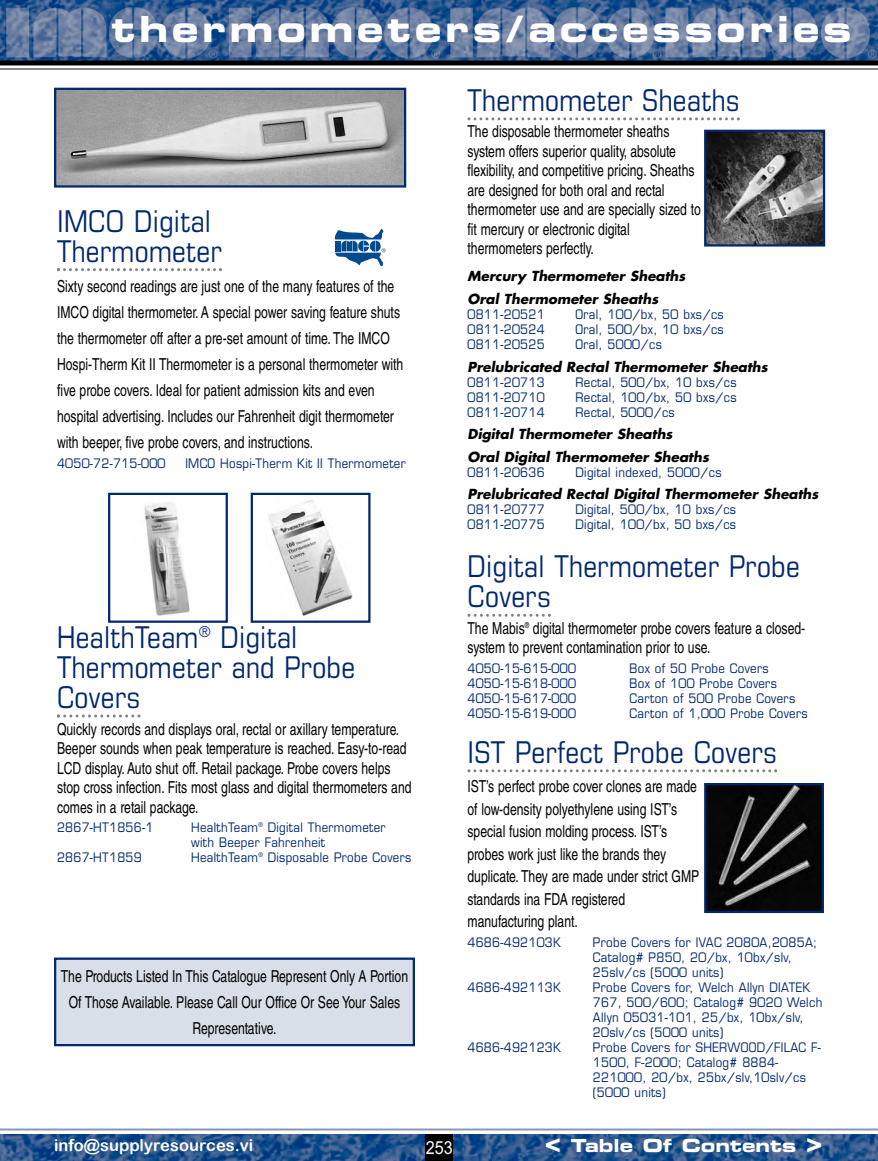
<style>
.page{position:relative;width:878px;height:1161px;background:#fff}
.page>*{position:absolute;margin:0;border:0;box-sizing:border-box;transform-origin:0 0}
.t1{font:36px "Eurostile Bold Extended Two";letter-spacing:.1em;color:#fff}
.t2{font:condensed 30px/30px "Eurostile";letter-spacing:.01em;color:#00276f}
.t3{font:18px "Eurostile Bold Extended Two";color:#fff}
.t4{font:18px "Arial";color:#fff;scale:.9 1}
.t5{font:condensed 16.5px/19.5px "Helvetica";color:#000;scale:.9 1}
.t6{font:16.5px "Arial Rounded MT Bold";color:#fff}
.t7{font:italic 700 13.5px/22.5px "Futura";color:#000}
.t8{font:12.75px/15px "Eurostile";letter-spacing:.03em;color:#00276f;scale:.9 1}
.s1{font-size:27px}
</style>
<div class="page">
<img style="left:0;top:0;width:878px;height:61px">
<img style="left:0;top:1134px;width:878px;height:27px">
<div style="left:425px;top:1134px;width:27px;height:27px;background:#000"></div>
<hr style="left:0;top:61px;width:878px;height:4px;background:#000">
<hr style="left:0;top:68px;width:878px;height:2px;background:#808080">
<hr style="left:0;top:1129px;width:878px;height:1px;background:#8093b7">
<svg style="left:57px;top:268px;width:165px;height:3px"></svg>
<svg style="left:57px;top:715px;width:83px;height:3px"></svg>
<svg style="left:467px;top:117px;width:272px;height:3px"></svg>
<svg style="left:467px;top:614px;width:84px;height:3px"></svg>
<svg style="left:467px;top:769px;width:310px;height:3px"></svg>
<svg style="left:334px;top:229px;width:51px;height:37px"></svg>
<img style="left:707px;top:786px;width:114px;height:124px">
<div style="left:704px;top:783px;width:120px;height:130px;border:2px solid #00276f"></div>
<img style="left:144px;top:502px;width:46px;height:114px">
<div style="left:108px;top:493px;width:120px;height:130px;border:2px solid #00276f"></div>
<img style="left:268px;top:499px;width:85px;height:117px">
<div style="left:251px;top:493px;width:119px;height:130px;border:2px solid #00276f"></div>
<img style="left:707px;top:133px;width:115px;height:111px">
<div style="left:704px;top:130px;width:121px;height:117px;border:2px solid #00276f"></div>
<img style="left:57px;top:91px;width:346px;height:94px">
<div style="left:54px;top:88px;width:352px;height:100px;border:2px solid #00276f"></div>
<div style="left:55px;top:959px;width:359px;height:86px;background:#d9dfe9"></div>
<div style="left:54px;top:958px;width:361px;height:88px;border:2px solid #00276f"></div>
<h1 class="t1" style="left:111px;top:16px;width:741px">thermometers/accessories</h1>
<h2 class="t2" style="left:57px;top:209px;width:166px">IMCO Digital<br>Thermometer</h2>
<p class="t5" style="left:57px;top:274px;width:386px;line-height:26.1px">Sixty second readings are just one of the many features of the IMCO digital thermometer. A special power saving feature shuts the thermometer off after a pre-set amount of time. The IMCO Hospi-Therm Kit II Thermometer is a personal thermometer with five probe covers. Ideal for patient admission kits and even hospital advertising. Includes our Fahrenheit digit thermometer with beeper, five probe covers, and instructions.</p>
<p class="t8" style="left:57px;top:457px;width:122px">4050-72-715-000</p>
<p class="t8" style="left:185px;top:457px;width:246px">IMCO Hospi-Therm Kit II Thermometer</p>
<h2 class="t2" style="left:57px;top:625px;width:300px">HealthTeam<sup>®</sup> Digital<br>Thermometer and Probe<br>Covers</h2>
<p class="t5" style="left:57px;top:721px;width:395px">Quickly records and displays oral, rectal or axillary temperature.<br>Beeper sounds when peak temperature is reached. Easy-to-read LCD display. Auto shut off. Retail package. Probe covers helps stop cross infection. Fits most glass and digital thermometers and comes in a retail package.</p>
<p class="t8" style="left:57px;top:821px;width:108px">2867-HT1856-1</p>
<p class="t8" style="left:191px;top:821px;width:218px">HealthTeam<sup>®</sup> Digital Thermometer with Beeper Fahrenheit</p>
<p class="t8" style="left:57px;top:851px;width:96px">2867-HT1859</p>
<p class="t8" style="left:191px;top:851px;width:246px">HealthTeam<sup>®</sup> Disposable Probe Covers</p>
<p class="t5" style="left:61px;top:965px;width:387px;line-height:26.1px;text-align:center">The Products Listed In This Catalogue Represent Only A Portion<br>Of Those Available. Please Call Our Office Or See Your Sales<br>Representative.</p>
<p class="t6" style="left:54px;top:1135px;width:201px">info@supplyresources.vi</p>
<p class="t4" style="left:425px;top:1141px;width:32px">253</p>
<h2 class="t2" style="left:467px;top:88px;width:274px">Thermometer Sheaths</h2>
<p class="t5" style="left:467px;top:123px;width:261px">The disposable thermometer sheaths system offers superior quality, absolute flexibility, and competitive pricing. Sheaths are designed for both oral and rectal thermometer use and are specially sized to fit mercury or electronic digital thermometers perfectly.</p>
<p class="t7" style="left:467px;top:266px;width:219px">Mercury Thermometer Sheaths<br>Oral Thermometer Sheaths</p>
<p class="t8" style="left:467px;top:308px;width:87px">0811-20521</p>
<p class="t8" style="left:575px;top:308px;width:166px">Oral, 100/bx, 50 bxs/cs</p>
<p class="t8" style="left:467px;top:323px;width:87px">0811-20524</p>
<p class="t8" style="left:575px;top:323px;width:166px">Oral, 500/bx, 10 bxs/cs</p>
<p class="t8" style="left:467px;top:338px;width:87px">0811-20525</p>
<p class="t8" style="left:575px;top:338px;width:97px">Oral, 5000/cs</p>
<p class="t7" style="left:467px;top:356px;width:302px">Prelubricated Rectal Thermometer Sheaths</p>
<p class="t8" style="left:467px;top:376px;width:87px">0811-20713</p>
<p class="t8" style="left:575px;top:376px;width:180px">Rectal, 500/bx, 10 bxs/cs</p>
<p class="t8" style="left:467px;top:391px;width:87px">0811-20710</p>
<p class="t8" style="left:575px;top:391px;width:180px">Rectal, 100/bx, 50 bxs/cs</p>
<p class="t8" style="left:467px;top:406px;width:87px">0811-20714</p>
<p class="t8" style="left:575px;top:406px;width:112px">Rectal, 5000/cs</p>
<p class="t7" style="left:467px;top:424px;width:243px">Digital Thermometer Sheaths<br>Oral Digital Thermometer Sheaths</p>
<p class="t8" style="left:467px;top:466px;width:87px">0811-20636</p>
<p class="t8" style="left:575px;top:466px;width:164px">Digital indexed, 5000/cs</p>
<p class="t7" style="left:467px;top:484px;width:352px">Prelubricated Rectal Digital Thermometer Sheaths</p>
<p class="t8" style="left:467px;top:503px;width:87px">0811-20777</p>
<p class="t8" style="left:575px;top:503px;width:180px">Digital, 500/bx, 10 bxs/cs</p>
<p class="t8" style="left:467px;top:518px;width:87px">0811-20775</p>
<p class="t8" style="left:575px;top:518px;width:180px">Digital, 100/bx, 50 bxs/cs</p>
<h2 class="t2" style="left:467px;top:554px;width:334px">Digital Thermometer Probe<br>Covers</h2>
<p class="t5" style="left:467px;top:620px;width:377px">The Mabis<sup>®</sup> digital thermometer probe covers feature a closed&shy;system to prevent contamination prior to use.</p>
<p class="t8" style="left:467px;top:662px;width:122px">4050-15-615-000</p>
<p class="t8" style="left:629px;top:662px;width:156px">Box of 50 Probe Covers</p>
<p class="t8" style="left:467px;top:677px;width:122px">4050-15-618-000</p>
<p class="t8" style="left:629px;top:677px;width:165px">Box of 100 Probe Covers</p>
<p class="t8" style="left:467px;top:692px;width:122px">4050-15-617-000</p>
<p class="t8" style="left:629px;top:692px;width:185px">Carton of 500 Probe Covers</p>
<p class="t8" style="left:467px;top:707px;width:122px">4050-15-619-000</p>
<p class="t8" style="left:629px;top:707px;width:199px">Carton of 1,000 Probe Covers</p>
<h2 class="t2" style="left:467px;top:740px;width:311px">IST Perfect Probe Covers</h2>
<p class="t5" style="left:467px;top:777px;width:259px;line-height:22.5px">IST’s perfect probe cover clones are made of low-density polyethylene using IST’s special fusion molding process. IST’s probes work just like the brands they duplicate. They are made under strict GMP standards ina FDA registered manufacturing plant.</p>
<p class="t8" style="left:467px;top:936px;width:105px">4686-492103K</p>
<p class="t8" style="left:593px;top:936px;width:250px">Probe Covers for IVAC 2080A,2085A;<br>Catalog# P850, 20/bx, 10bx/slv,<br>25slv/cs (5000 units)</p>
<p class="t8" style="left:467px;top:981px;width:105px">4686-492113K</p>
<p class="t8" style="left:593px;top:981px;width:256px">Probe Covers for, Welch Allyn DIATEK<br>767, 500/600; Catalog# 9020 Welch<br>Allyn 05031-101, 25/bx, 10bx/slv,<br>20slv/cs (5000 units)</p>
<p class="t8" style="left:467px;top:1041px;width:105px">4686-492123K</p>
<p class="t8" style="left:593px;top:1041px;width:255px">Probe Covers for SHERWOOD/FILAC F-<br>1500, F-2000; Catalog# 8884-<br>221000, 20/bx, 25bx/slv,10slv/cs (5000 units)</p>
<p class="t3" style="left:544px;top:1139px;width:279px"><span class="s1">&lt;</span> Table Of Contents <span class="s1">&gt;</span></p>
</div>
